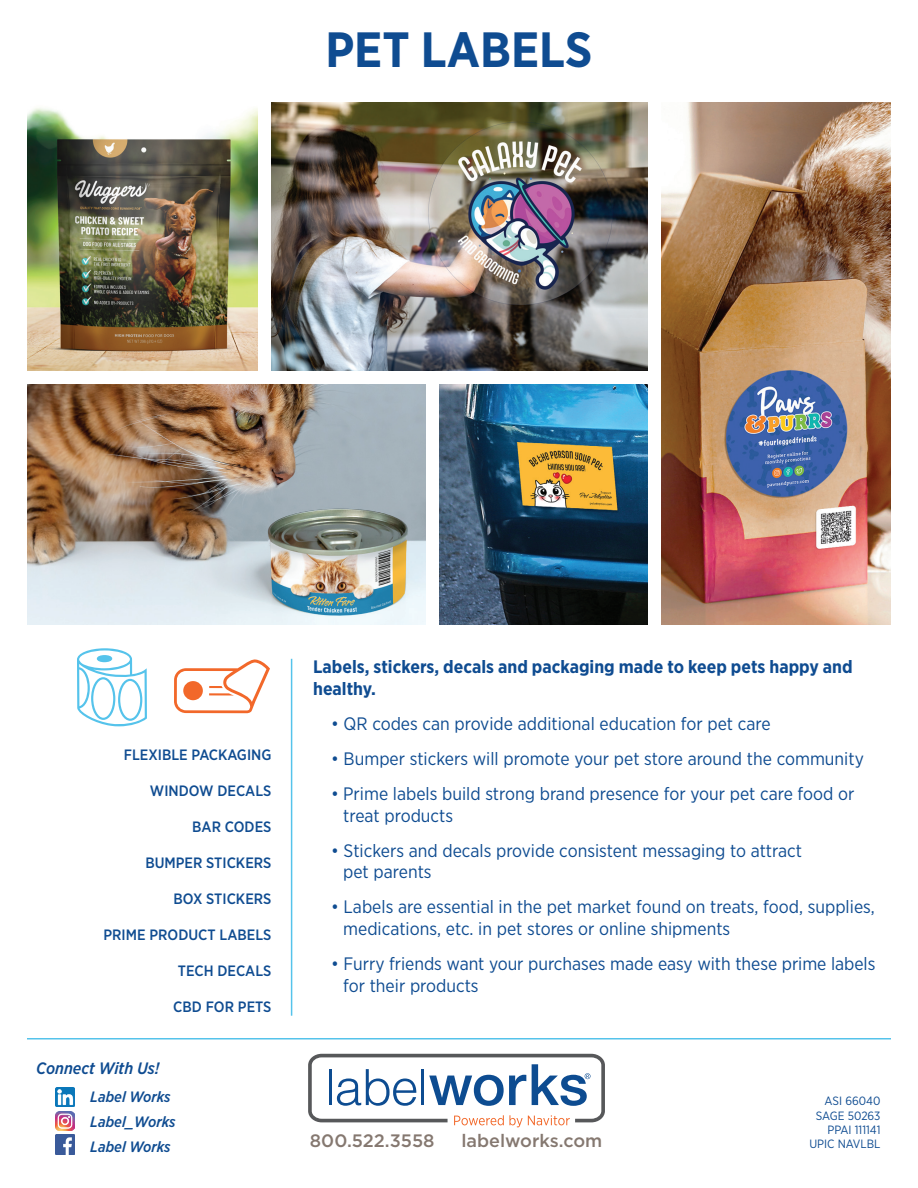
<style>
.page{position:relative;width:918px;height:1188px;background:#fff}
.page>*{position:absolute;margin:0;border:0;box-sizing:border-box;transform-origin:0 0}
.t1{font:700 49.5px "Gotham Narrow";color:#0f4c91}
.t2{font:18px/21.6px "Gotham Narrow";color:#0f4c91}
.t3{font:700 18px/21.6px "Gotham Narrow";color:#0f4c91}
.t4{font:500 18px "Gotham";color:#857870}
.t5{font:italic 500 16.5px "Gotham Narrow";color:#0f4c91}
.t6{font:500 15px "Gotham Narrow";color:#0f4c91}
.t7{font:italic 500 15px/24.8px "Gotham Narrow";color:#0f4c91}
.t8{font:12px/14.4px "Gotham Narrow";color:#0f4c91;text-align:right}
</style>
<div class="page">
<img style="left:56px;top:1087px;width:19px;height:20px">
<img style="left:56px;top:1111px;width:19px;height:20px">
<img style="left:56px;top:1135px;width:19px;height:19px">
<svg style="left:308px;top:1053px;width:297px;height:75px"></svg>
<img style="left:661px;top:103px;width:230px;height:522px">
<hr style="left:27px;top:1038px;width:864px;height:2px;background:#55c3eb">
<hr style="left:291px;top:659px;width:1px;height:357px;background:#55c3eb">
<svg style="left:77px;top:648px;width:70px;height:78px"></svg>
<svg style="left:174px;top:659px;width:96px;height:54px"></svg>
<img style="left:27px;top:108px;width:231px;height:263px">
<img style="left:27px;top:384px;width:399px;height:241px">
<img style="left:439px;top:384px;width:209px;height:241px">
<img style="left:271px;top:103px;width:377px;height:268px">
<h1 class="t1" style="left:325px;top:17px;width:269px">PET LABELS</h1>
<p class="t6" style="left:124px;top:745px;width:149px">FLEXIBLE PACKAGING</p>
<p class="t6" style="left:150px;top:781px;width:123px">WINDOW DECALS</p>
<p class="t6" style="left:192px;top:817px;width:81px">BAR CODES</p>
<p class="t6" style="left:145px;top:853px;width:128px">BUMPER STICKERS</p>
<p class="t6" style="left:174px;top:889px;width:99px">BOX STICKERS</p>
<p class="t6" style="left:104px;top:925px;width:169px">PRIME PRODUCT LABELS</p>
<p class="t6" style="left:178px;top:961px;width:95px">TECH DECALS</p>
<p class="t6" style="left:173px;top:997px;width:100px">CBD FOR PETS</p>
<p class="t5" style="left:36px;top:1058px;width:125px">Connect With Us!</p>
<p class="t7" style="left:90px;top:1084px;width:87px">Label Works<br>Label_Works<br>Label Works</p>
<p class="t3" style="left:313px;top:656px;width:541px">Labels, stickers, decals and packaging made to keep pets happy and healthy.</p>
<p class="t2" style="left:331px;top:712px;width:441px">• QR codes can provide additional education for pet care</p>
<p class="t2" style="left:331px;top:748px;width:534px">• Bumper stickers will promote your pet store around the community</p>
<p class="t2" style="left:343px;top:783px;width:513px;text-indent:-12px">• Prime labels build strong brand presence for your pet care food or treat products</p>
<p class="t2" style="left:343px;top:839px;width:460px;text-indent:-12px">• Stickers and decals provide consistent messaging to attract pet parents</p>
<p class="t2" style="left:343px;top:896px;width:533px;text-indent:-12px">• Labels are essential in the pet market found on treats, food, supplies, medications, etc. in pet stores or online shipments</p>
<p class="t2" style="left:343px;top:953px;width:534px;text-indent:-12px">• Furry friends want your purchases made easy with these prime labels for their products</p>
<p class="t4" style="left:310px;top:1129px;width:126px">800.522.3558</p>
<p class="t4" style="left:461px;top:1129px;width:142px">labelworks.com</p>
<p class="t8" style="left:809px;top:1094px;width:73px">ASI 66040<br>SAGE 50263<br>PPAI 111141<br>UPIC NAVLBL</p>
</div>
